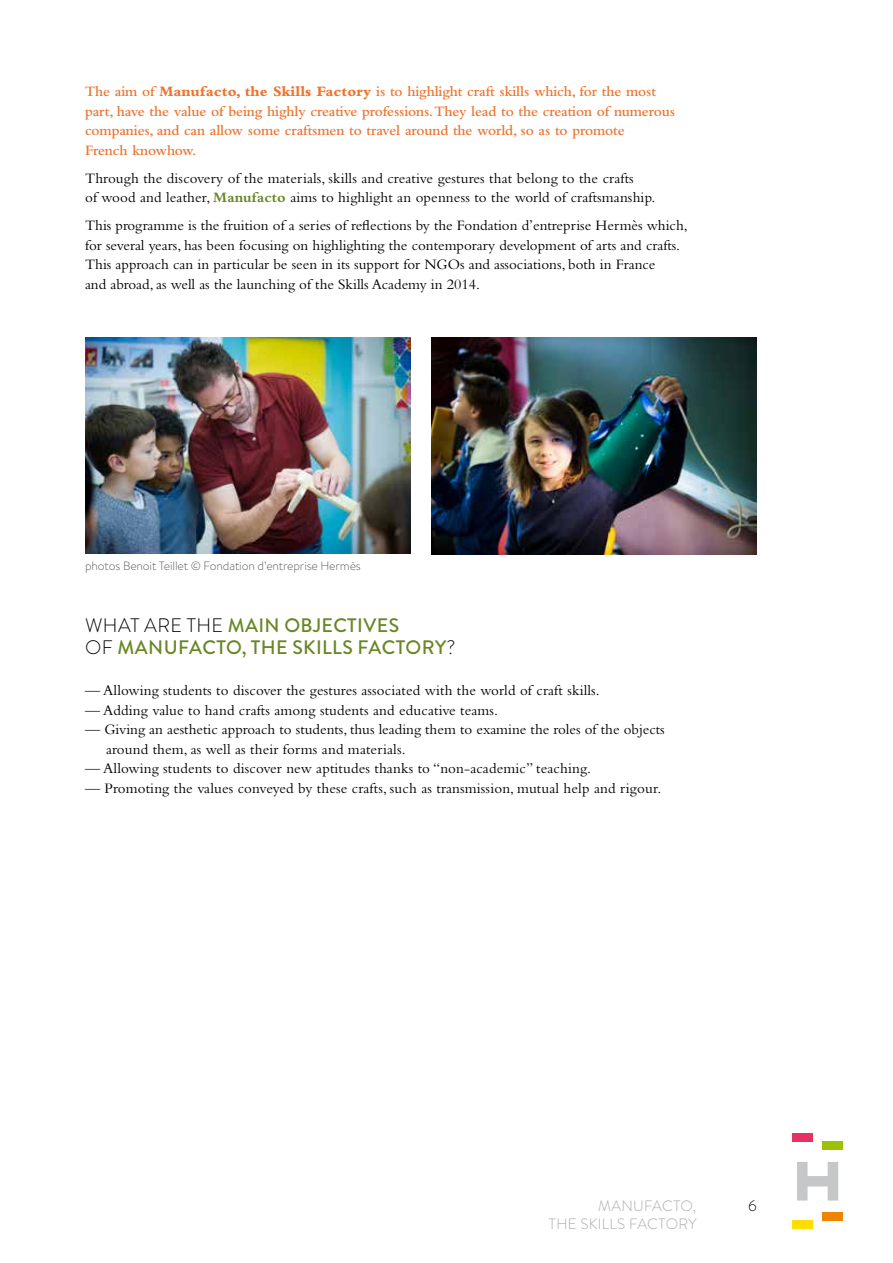
<style>
.page{position:relative;width:893px;height:1263px;background:#fff}
.page>*{position:absolute;margin:0;border:0;box-sizing:border-box;transform-origin:0 0}
.t1{font:500 19.5px/22.5px "Brandon Grotesque";letter-spacing:.02em;color:#688625}
.t2{font:15px/19.5px "Bembo Std";letter-spacing:.01em;color:#000}
.t3{font:600 15px/19.5px "Bembo Std";letter-spacing:-.01em;color:#ec7531}
.t4{font:300 15px/18px "Brandon Text";letter-spacing:.02em;color:#aaabad;text-align:right}
.t5{font:300 15px "Brandon Text";color:#000}
.t6{font:300 12px "Brandon Text";letter-spacing:-.01em;color:#58585a}
.s1{font-weight:800}
.s2{font-weight:700;color:#688625}
.s3{font-weight:300;color:#000}
</style>
<div class="page">
<svg style="left:797px;top:1162px;width:41px;height:38px"></svg>
<div style="left:823px;top:1212px;width:20px;height:9px;background:#ef8400"></div>
<div style="left:792px;top:1134px;width:20px;height:8px;background:#e53262"></div>
<div style="left:823px;top:1142px;width:20px;height:8px;background:#9dc107"></div>
<div style="left:792px;top:1221px;width:20px;height:8px;background:#fd0"></div>
<img style="left:431px;top:337px;width:326px;height:217px">
<img style="left:85px;top:337px;width:325px;height:217px">
<p class="t3" style="left:85px;top:82px;width:591px">The aim of <span class="s1">Manufacto, the Skills Factory</span> is to highlight craft skills which, for the most part, have the value of being highly creative professions. They lead to the creation of numerous companies, and can allow some craftsmen to travel around the world, so as to promote<br>French knowhow.</p>
<p class="t2" style="left:85px;top:168px;width:572px">Through the discovery of the materials, skills and creative gestures that belong to the crafts<br>of wood and leather, <span class="s2">Manufacto</span> aims to highlight an openness to the world of craftsmanship.</p>
<p class="t2" style="left:85px;top:215px;width:604px">This programme is the fruition of a series of reflections by the Fondation d’entreprise Hermès which, for several years, has been focusing on highlighting the contemporary development of arts and crafts.<br>This approach can in particular be seen in its support for NGOs and associations, both in France<br>and abroad, as well as the launching of the Skills Academy in 2014.</p>
<p class="t6" style="left:85px;top:557px;width:277px">photos Benoit Teillet © Fondation d’entreprise Hermès</p>
<h1 class="t1" style="left:85px;top:614px;width:372px"><span class="s3">WHAT ARE THE</span> MAIN OBJECTIVES<br><span class="s3">OF</span> MANUFACTO, THE SKILLS FACTORY<span class="s3">?</span></h1>
<p class="t2" style="left:85px;top:680px;width:516px">— Allowing students to discover the gestures associated with the world of craft skills.</p>
<p class="t2" style="left:85px;top:700px;width:415px">— Adding value to hand crafts among students and educative teams.</p>
<p class="t2" style="left:106px;top:719px;width:560px;text-indent:-21px">— Giving an aesthetic approach to students, thus leading them to examine the roles of the objects around them, as well as their forms and materials.</p>
<p class="t2" style="left:85px;top:758px;width:508px">— Allowing students to discover new aptitudes thanks to “non-academic” teaching.</p>
<p class="t2" style="left:85px;top:778px;width:578px">— Promoting the values conveyed by these crafts, such as transmission, mutual help and rigour.</p>
<p class="t4" style="left:548px;top:1196px;width:150px">MANUFACTO,<br>THE SKILLS FACTORY</p>
<p class="t5" style="left:748px;top:1196px;width:10px">6</p>
</div>
